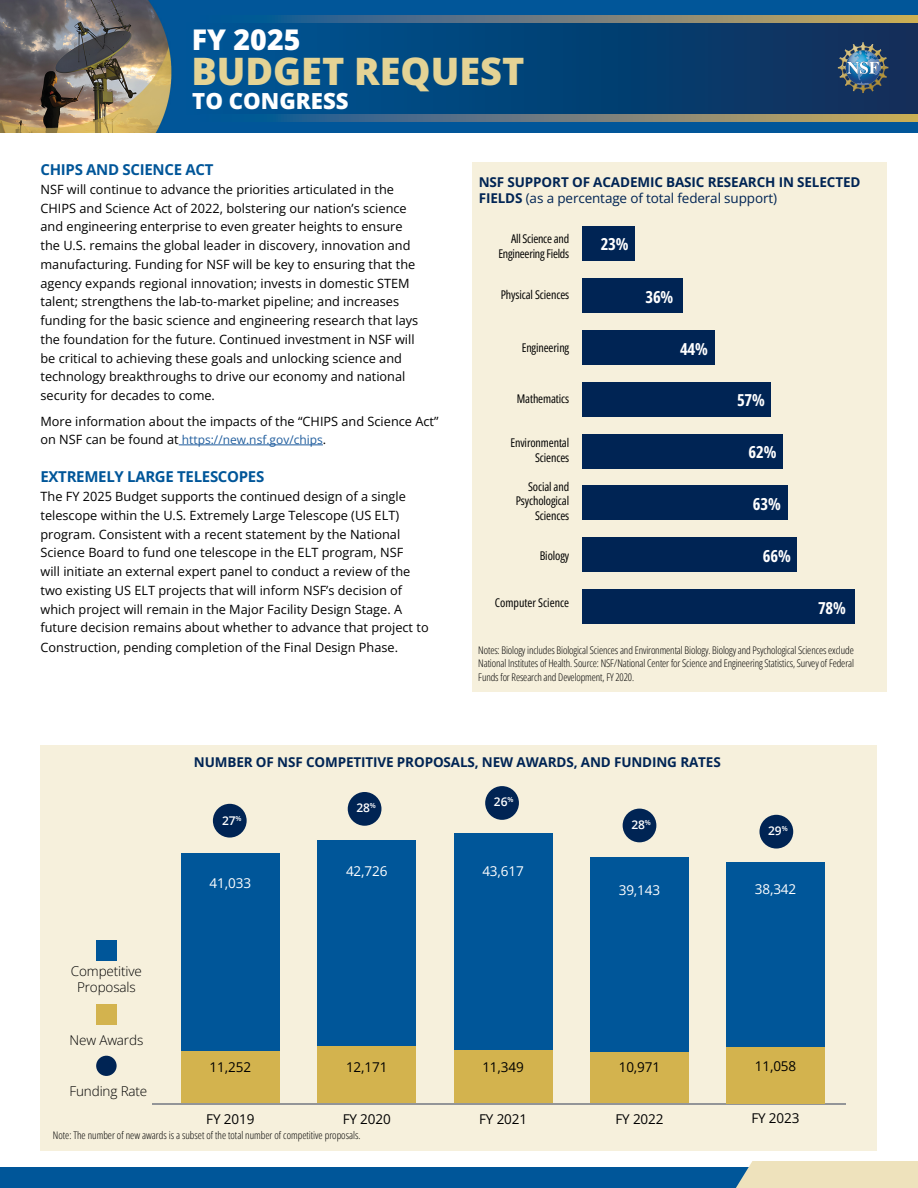
<style>
.page{position:relative;width:918px;height:1188px;background:#fff}
.page>*{position:absolute;margin:0;border:0;box-sizing:border-box;transform-origin:0 0}
.t1{font:800 37.8px "Open Sans";color:#e4d395}
.t2{font:800 28.5px "Open Sans";color:#fff}
.t3{font:800 22.2px "Open Sans";color:#fff}
.Body_light{font:700 16.5px "Open Sans Condensed";letter-spacing:-.01em;color:#fff}
.Body_list{font:700 15px "Open Sans";letter-spacing:-.02em;color:#005699}
.Body_small{font:700 13.5px/16.2px "Open Sans";letter-spacing:-.01em;color:#002454}
.Body_small-2{font:13.5px "Open Sans";letter-spacing:-.01em;color:#000}
.Body_small-3{font:300 13.5px/16.2px "Open Sans";letter-spacing:-.01em;color:#000;text-align:center}
.Body_small-4{font:13.5px "Open Sans";letter-spacing:-.01em;color:#fff}
.Body_list-2{font:12.75px/18.8px "Open Sans";color:#000}
.Body_light-2{font:12px/14.4px "Open Sans Condensed";letter-spacing:-.01em;color:#000;text-align:right}
.Body_list-3{font:12px "Open Sans";color:#215e9e}
.Body_small-5{font:600 12px "Open Sans";letter-spacing:-.01em;color:#fff}
.Body_light-3{font:300 10.5px/13.5px "Open Sans Condensed";color:#000;text-align:justify}
.s1{font-size:12.75px;color:#000}
.s2{font-weight:400}
</style>
<div class="page">
<div style="left:0;top:1168px;width:918px;height:20px;background:#005699"></div>
<div style="left:735px;top:1161px;width:183px;height:27px;background:#eee2bc"></div>
<img style="left:0;top:0;width:918px;height:133px">
<div style="left:187px;top:23px;width:731px;height:92px;background:linear-gradient(to right,#005696,#102d57)"></div>
<svg style="left:200px;top:15px;width:718px;height:8px;background:#6c7d7c"></svg>
<svg style="left:200px;top:115px;width:718px;height:7px;background:#6c7d7c"></svg>
<img style="left:838px;top:42px;width:50px;height:51px">
<hr style="left:179px;top:445px;width:144px;height:1px;background:#215e9e">
<div style="left:472px;top:162px;width:415px;height:529px;background:#f6f0dc"></div>
<div style="left:583px;top:589px;width:272px;height:35px;background:#002454"></div>
<div style="left:583px;top:538px;width:214px;height:34px;background:#002454"></div>
<div style="left:583px;top:486px;width:205px;height:34px;background:#002454"></div>
<div style="left:583px;top:434px;width:200px;height:34px;background:#002454"></div>
<div style="left:583px;top:382px;width:188px;height:34px;background:#002454"></div>
<div style="left:583px;top:330px;width:132px;height:35px;background:#002454"></div>
<div style="left:583px;top:278px;width:100px;height:35px;background:#002454"></div>
<div style="left:583px;top:226px;width:52px;height:35px;background:#002454"></div>
<div style="left:40px;top:745px;width:838px;height:405px;background:#f6f0dc"></div>
<div style="left:96px;top:941px;width:21px;height:20px;background:#005699"></div>
<div style="left:96px;top:1004px;width:21px;height:20px;background:#d3b34e"></div>
<div style="left:96px;top:1056px;width:21px;height:20px;background:#002454;border-radius:50%"></div>
<div style="left:181px;top:853px;width:98px;height:197px;background:#005699"></div>
<div style="left:318px;top:840px;width:98px;height:206px;background:#005699"></div>
<div style="left:454px;top:834px;width:98px;height:216px;background:#005699"></div>
<div style="left:590px;top:857px;width:99px;height:195px;background:#005699"></div>
<div style="left:181px;top:1051px;width:98px;height:53px;background:#d3b34e"></div>
<div style="left:318px;top:1046px;width:98px;height:58px;background:#d3b34e"></div>
<div style="left:454px;top:1050px;width:98px;height:54px;background:#d3b34e"></div>
<div style="left:590px;top:1052px;width:99px;height:52px;background:#d3b34e"></div>
<div style="left:213px;top:804px;width:34px;height:34px;background:#002454;border-radius:50%"></div>
<div style="left:348px;top:792px;width:33px;height:34px;background:#002454;border-radius:50%"></div>
<div style="left:485px;top:786px;width:34px;height:34px;background:#002454;border-radius:50%"></div>
<div style="left:623px;top:809px;width:33px;height:33px;background:#002454;border-radius:50%"></div>
<div style="left:759px;top:815px;width:34px;height:34px;background:#002454;border-radius:50%"></div>
<hr style="left:152px;top:1104px;width:693px;height:1px;background:#939598">
<div style="left:726px;top:862px;width:99px;height:189px;background:#005699"></div>
<div style="left:726px;top:1047px;width:99px;height:57px;background:#d3b34e"></div>
<p class="t2" style="left:192px;top:20px;width:110px">FY 2025</p>
<p class="t1" style="left:191px;top:45px;width:335px">BUDGET REQUEST</p>
<p class="t3" style="left:192px;top:86px;width:158px">TO CONGRESS</p>
<p class="Body_list" style="left:40px;top:159px;width:174px">CHIPS AND SCIENCE ACT</p>
<p class="Body_list-2" style="left:40px;top:179px;width:379px">NSF will continue to advance the priorities articulated in the CHIPS and Science Act of 2022, bolstering our nation’s science and engineering enterprise to even greater heights to ensure the U.S. remains the global leader in discovery, innovation and manufacturing. Funding for NSF will be key to ensuring that the agency expands regional innovation; invests in domestic STEM talent; strengthens the lab-to-market pipeline; and increases funding for the basic science and engineering research that lays the foundation for the future. Continued investment in NSF will be critical to achieving these goals and unlocking science and technology breakthroughs to drive our economy and national security for decades to come.</p>
<p class="Body_list-2" style="left:40px;top:411px;width:400px">More information about the impacts of the “CHIPS and Science Act”</p>
<p class="Body_list-3" style="left:40px;top:432px;width:287px"><span class="s1">on NSF can be found at</span> https://new.nsf.gov/chips<span class="s1">.</span></p>
<p class="Body_list" style="left:40px;top:467px;width:225px">EXTREMELY LARGE TELESCOPES</p>
<p class="Body_list-2" style="left:40px;top:487px;width:390px">The FY 2025 Budget supports the continued design of a single telescope within the U.S. Extremely Large Telescope (US ELT) program. Consistent with a recent statement by the National Science Board to fund one telescope in the ELT program, NSF<br>will initiate an external expert panel to conduct a review of the two existing US ELT projects that will inform NSF’s decision of which project will remain in the Major Facility Design Stage. A future decision remains about whether to advance that project to Construction, pending completion of the Final Design Phase.</p>
<p class="Body_small" style="left:479px;top:174px;width:383px">NSF SUPPORT OF ACADEMIC BASIC RESEARCH IN SELECTED<br>FIELDS <span class="s2">(as a percentage of total federal support)</span></p>
<p class="Body_light-2" style="left:498px;top:232px;width:72px">All Science and<br>Engineering Fields</p>
<p class="Body_light-2" style="left:501px;top:288px;width:70px">Physical Sciences</p>
<p class="Body_light-2" style="left:522px;top:340px;width:49px">Engineering</p>
<p class="Body_light-2" style="left:517px;top:391px;width:54px">Mathematics</p>
<p class="Body_light-2" style="left:510px;top:435px;width:60px">Environmental<br>Sciences</p>
<p class="Body_light-2" style="left:516px;top:479px;width:55px">Social and<br>Psychological<br>Sciences</p>
<p class="Body_light-2" style="left:540px;top:548px;width:31px">Biology</p>
<p class="Body_light-2" style="left:495px;top:595px;width:76px">Computer Science</p>
<p class="Body_light" style="left:601px;top:233px;width:29px">23%</p>
<p class="Body_light" style="left:645px;top:285px;width:29px">36%</p>
<p class="Body_light" style="left:680px;top:337px;width:29px">44%</p>
<p class="Body_light" style="left:737px;top:389px;width:29px">57%</p>
<p class="Body_light" style="left:749px;top:441px;width:29px">62%</p>
<p class="Body_light" style="left:753px;top:493px;width:29px">63%</p>
<p class="Body_light" style="left:763px;top:545px;width:29px">66%</p>
<p class="Body_light" style="left:818px;top:597px;width:29px">78%</p>
<p class="Body_light-3" style="left:478px;top:643px;width:377px">Notes: Biology includes Biological Sciences and Environmental Biology. Biology and Psychological Sciences exclude National Institutes of Health. Source: NSF/National Center for Science and Engineering Statistics, Survey of Federal Funds for Research and Development, FY 2020.</p>
<p class="Body_small" style="left:194px;top:754px;width:528px">NUMBER OF NSF COMPETITIVE PROPOSALS, NEW AWARDS, AND FUNDING RATES</p>
<p class="Body_small-3" style="left:71px;top:963px;width:73px">Competitive<br>Proposals</p>
<p class="Body_small-3" style="left:69px;top:1032px;width:75px">New Awards</p>
<p class="Body_small-5" style="left:222px;top:812px;width:21px">27<sup>%</sup></p>
<p class="Body_small-4" style="left:210px;top:874px;width:43px">41,033</p>
<p class="Body_small-5" style="left:357px;top:799px;width:21px">28<sup>%</sup></p>
<p class="Body_small-5" style="left:494px;top:794px;width:21px">26<sup>%</sup></p>
<p class="Body_small-4" style="left:346px;top:861px;width:43px">42,726</p>
<p class="Body_small-4" style="left:482px;top:861px;width:43px">43,617</p>
<p class="Body_small-5" style="left:631px;top:816px;width:21px">28<sup>%</sup></p>
<p class="Body_small-4" style="left:619px;top:881px;width:43px">39,143</p>
<p class="Body_small-2" style="left:210px;top:1058px;width:43px">11,252</p>
<p class="Body_small-2" style="left:346px;top:1058px;width:43px">12,171</p>
<p class="Body_small-2" style="left:482px;top:1058px;width:43px">11,349</p>
<p class="Body_small-2" style="left:619px;top:1058px;width:43px">10,971</p>
<p class="Body_small-3" style="left:70px;top:1083px;width:79px">Funding Rate</p>
<p class="Body_light-3" style="left:53px;top:1128px;width:309px">Note: The number of new awards is a subset of the total number of competitive proposals.</p>
<p class="Body_small-2" style="left:206px;top:1110px;width:50px">FY 2019</p>
<p class="Body_small-2" style="left:343px;top:1110px;width:50px">FY 2020</p>
<p class="Body_small-2" style="left:479px;top:1110px;width:50px">FY 2021</p>
<p class="Body_small-2" style="left:615px;top:1110px;width:50px">FY 2022</p>
<p class="Body_small-5" style="left:768px;top:822px;width:21px">29<sup>%</sup></p>
<p class="Body_small-4" style="left:755px;top:880px;width:43px">38,342</p>
<p class="Body_small-2" style="left:755px;top:1057px;width:43px">11,058</p>
<p class="Body_small-2" style="left:751px;top:1109px;width:50px">FY 2023</p>
</div>
